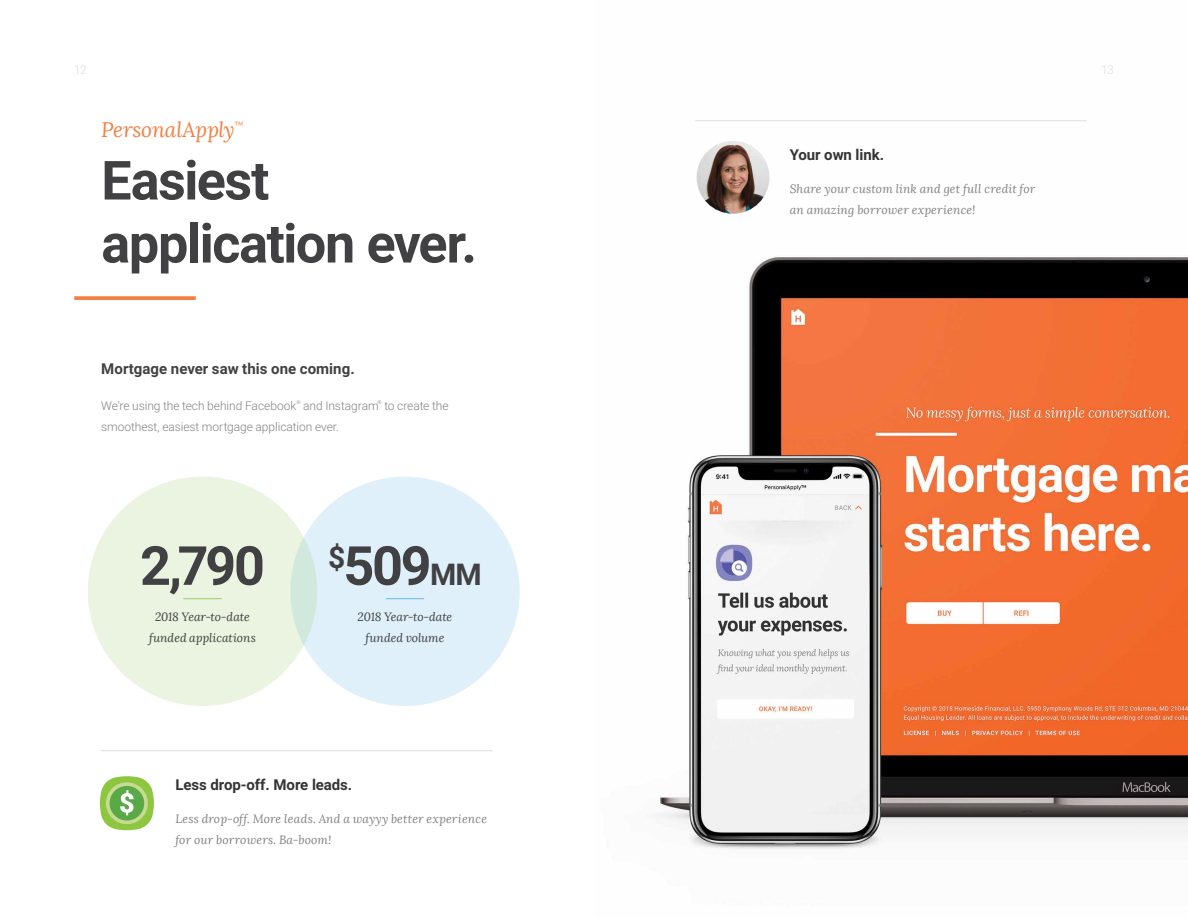
<style>
.page{position:relative;width:1188px;height:918px;background:#fff}
.page>*{position:absolute;margin:0;border:0;box-sizing:border-box;transform-origin:0 0}
.t1{font:700 54px/63px "Roboto";letter-spacing:-.03em;color:#414042}
.t2{font:700 30px "Roboto";color:#414042}
.t3{font:italic 21px "Lora";letter-spacing:-.005em;color:#f57f43}
.t4{font:700 15px "Roboto";letter-spacing:-.005em;color:#343433}
.t5{font:700 15px "Roboto";letter-spacing:.005em;color:#414042}
.t6{font:italic 12px/21px "Lora";letter-spacing:.01em;color:#808285}
.t7{font:300 12px "Roboto";letter-spacing:-.005em;color:#808285}
.t8{font:italic 12px/21px "Lora";letter-spacing:-.005em;color:#414042;text-align:center}
.t9{font:300 12px "Roboto";color:#dcddde}
.t10{font:italic 9px "Lora";color:#f57f43}
.t11{font:300 5.25px "Roboto";color:#808285}
.s1{font-size:54px}
</style>
<div class="page">
<img style="left:657px;top:141px;width:531px;height:708px">
<svg style="left:74px;top:296px;width:122px;height:4px"></svg>
<div style="left:290px;top:477px;width:230px;height:229px;background:#e0f0fa;border-radius:50%"></div>
<hr style="left:386px;top:598px;width:38px;height:1px;background:#67b8e7">
<hr style="left:101px;top:750px;width:392px;height:1px;background:#dcddde">
<svg style="left:100px;top:776px;width:54px;height:54px"></svg>
<div style="left:88px;top:477px;width:229px;height:229px;background:#eaf4e0;border-radius:50%"></div>
<hr style="left:183px;top:598px;width:39px;height:1px;background:#99cc65">
<hr style="left:695px;top:120px;width:392px;height:1px;background:#dcddde">
<img style="left:697px;top:141px;width:73px;height:73px;border-radius:36px">
<p class="t9" style="left:74px;top:63px;width:14px">12</p>
<p class="t9" style="left:1101px;top:63px;width:14px">13</p>
<h3 class="t3" style="left:101px;top:116px;width:135px">PersonalApply</h3>
<p class="t10" style="left:234px;top:119px;width:11px">™</p>
<h1 class="t1" style="left:101px;top:150px;width:377px">Easiest application ever.</h1>
<p class="t5" style="left:101px;top:360px;width:255px">Mortgage never saw this one coming.</p>
<p class="t7" style="left:101px;top:399px;width:197px">We’re using the tech behind Facebook</p>
<p class="t11" style="left:296px;top:399px;width:6px">®</p>
<p class="t7" style="left:303px;top:399px;width:77px">and Instagram</p>
<p class="t11" style="left:378px;top:399px;width:6px">®</p>
<p class="t7" style="left:384px;top:399px;width:66px">to create the</p>
<p class="t7" style="left:101px;top:420px;width:239px">smoothest, easiest mortgage application ever.</p>
<h1 class="t1" style="left:140px;top:535px;width:126px">2,790</h1>
<p class="t8" style="left:149px;top:606px;width:108px">2018 Year-to-date funded applications</p>
<h2 class="t2" style="left:328px;top:557px;width:155px">$<span class="s1">509</span>MM</h2>
<p class="t8" style="left:358px;top:606px;width:96px">2018 Year-to-date funded volume</p>
<p class="t4" style="left:176px;top:776px;width:178px">Less drop-off. More leads.</p>
<p class="t6" style="left:176px;top:808px;width:313px">Less drop-off. More leads. And a wayyy better experience for our borrowers. Ba-boom!</p>
<p class="t4" style="left:790px;top:146px;width:96px">Your own link.</p>
<p class="t6" style="left:790px;top:178px;width:247px">Share your custom link and get full credit for an amazing borrower experience!</p>
</div>
